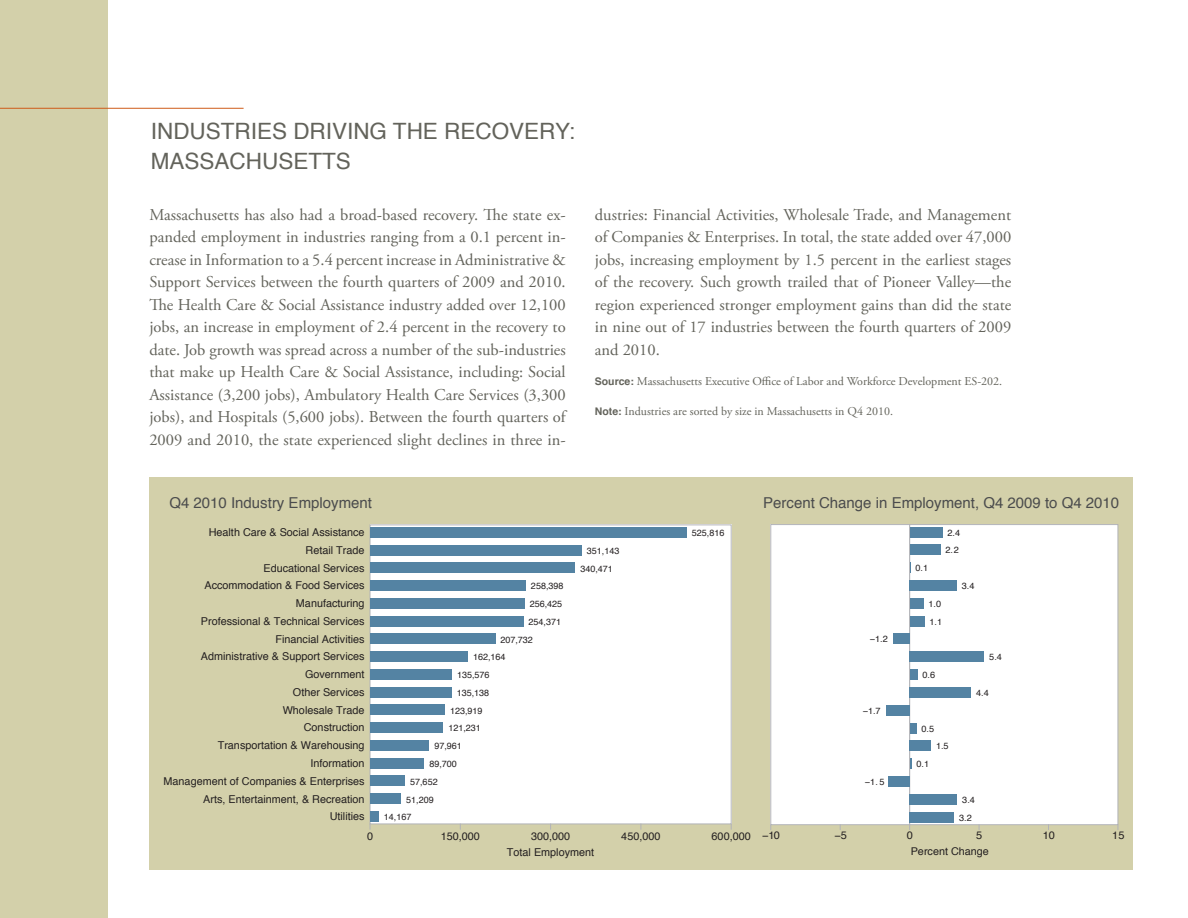
<style>
.page{position:relative;width:1188px;height:918px;background:#fff}
.page>*{position:absolute;margin:0;border:0;box-sizing:border-box;transform-origin:0 0}
.t1{font:22.5px "Helvetica";color:#63635b}
.t2{font:16.5px/22.5px "Adobe Garamond Pro";color:#63635b;text-align:justify}
.t3{font:15px "Helvetica";color:#4b4c4d}
.t4{font:12px "Adobe Garamond Pro";color:#63635b}
.t5{font:10.8px "Helvetica";color:#231f20}
.t6{font:10.65px "Helvetica";color:#231f20}
.t7{font:9px "Helvetica";color:#231f20}
.s1{font-family:"Helvetica";font-weight:700;font-size:10.5px}
</style>
<div class="page">
<div style="left:0;top:0;width:108px;height:918px;background:#d3d0aa"></div>
<hr style="left:0;top:108px;width:244px;height:1px;background:#ce5b19">
<div style="left:149px;top:477px;width:984px;height:393px;background:#d3d0aa"></div>
<div style="left:370px;top:525px;width:361px;height:299px;background:#fff"></div>
<div style="left:370px;top:525px;width:362px;height:299px;border:1px solid #b2b3b7"></div>
<div style="left:370px;top:811px;width:9px;height:11px;background:#5483a3"></div>
<div style="left:370px;top:793px;width:31px;height:11px;background:#5483a3"></div>
<div style="left:370px;top:776px;width:35px;height:10px;background:#5483a3"></div>
<div style="left:370px;top:758px;width:54px;height:11px;background:#5483a3"></div>
<div style="left:370px;top:740px;width:59px;height:11px;background:#5483a3"></div>
<div style="left:370px;top:722px;width:73px;height:11px;background:#5483a3"></div>
<div style="left:370px;top:705px;width:75px;height:10px;background:#5483a3"></div>
<div style="left:370px;top:687px;width:81px;height:10px;background:#5483a3"></div>
<div style="left:370px;top:669px;width:82px;height:11px;background:#5483a3"></div>
<div style="left:370px;top:651px;width:98px;height:11px;background:#5483a3"></div>
<div style="left:370px;top:634px;width:125px;height:10px;background:#5483a3"></div>
<div style="left:370px;top:616px;width:153px;height:10px;background:#5483a3"></div>
<div style="left:370px;top:598px;width:154px;height:11px;background:#5483a3"></div>
<div style="left:370px;top:580px;width:156px;height:11px;background:#5483a3"></div>
<div style="left:370px;top:563px;width:205px;height:10px;background:#5483a3"></div>
<div style="left:370px;top:545px;width:211px;height:10px;background:#5483a3"></div>
<div style="left:370px;top:527px;width:317px;height:11px;background:#5483a3"></div>
<div style="left:771px;top:525px;width:347px;height:300px;background:#fff"></div>
<div style="left:770px;top:524px;width:348px;height:301px;border:1px solid #b2b3b7"></div>
<hr style="left:909px;top:525px;width:1px;height:300px;background:#b2b3b7">
<div style="left:910px;top:812px;width:44px;height:11px;background:#5483a3"></div>
<div style="left:910px;top:794px;width:47px;height:11px;background:#5483a3"></div>
<div style="left:888px;top:776px;width:22px;height:11px;background:#5483a3"></div>
<div style="left:910px;top:741px;width:21px;height:10px;background:#5483a3"></div>
<div style="left:910px;top:723px;width:6px;height:10px;background:#5483a3"></div>
<div style="left:886px;top:705px;width:24px;height:11px;background:#5483a3"></div>
<div style="left:910px;top:687px;width:61px;height:11px;background:#5483a3"></div>
<div style="left:910px;top:669px;width:7px;height:11px;background:#5483a3"></div>
<div style="left:910px;top:651px;width:74px;height:11px;background:#5483a3"></div>
<div style="left:893px;top:634px;width:17px;height:10px;background:#5483a3"></div>
<div style="left:910px;top:616px;width:14px;height:11px;background:#5483a3"></div>
<div style="left:910px;top:598px;width:13px;height:11px;background:#5483a3"></div>
<div style="left:910px;top:580px;width:47px;height:11px;background:#5483a3"></div>
<div style="left:910px;top:545px;width:30px;height:10px;background:#5483a3"></div>
<div style="left:910px;top:527px;width:32px;height:10px;background:#5483a3"></div>
<h1 class="t1" style="left:151px;top:116px;width:84px">Industrie</h1>
<h1 class="t1" style="left:272px;top:116px;width:35px">s Drivin</h1>
<h1 class="t1" style="left:370px;top:116px;width:39px">g the</h1>
<h1 class="t1" style="left:444px;top:116px;width:33px">Recover</h1>
<h1 class="t1" style="left:555px;top:116px;width:22px">y:</h1>
<h1 class="t1" style="left:151px;top:146px;width:80px">Massach</h1>
<h1 class="t1" style="left:262px;top:146px;width:46px">usett</h1>
<h1 class="t1" style="left:336px;top:146px;width:17px">s</h1>
<p class="t2" style="left:149px;top:204px;width:418px">Massachusetts has also had a broad-based recovery. The state ex&shy;panded employment in industries ranging from a 0.1 percent in&shy;crease in Information to a 5.4 percent increase in Administrative &amp; Support Services between the fourth quarters of 2009 and 2010.<br>The Health Care &amp; Social Assistance industry added over 12,100 jobs, an increase in employment of 2.4 percent in the recovery to date. Job growth was spread across a number of the sub-industries that make up Health Care &amp; Social Assistance, including: Social Assistance (3,200 jobs), Ambulatory Health Care Services (3,300 jobs), and Hospitals (5,600 jobs). Between the fourth quarters of 2009 and 2010, the state experienced slight declines in three in-</p>
<p class="t2" style="left:595px;top:204px;width:418px">dustries: Financial Activities, Wholesale Trade, and Management of Companies &amp; Enterprises. In total, the state added over 47,000 jobs, increasing employment by 1.5 percent in the earliest stages of the recovery. Such growth trailed that of Pioneer Valley—the region experienced stronger employment gains than did the state in nine out of 17 industries between the fourth quarters of 2009 and 2010.</p>
<p class="t4" style="left:595px;top:374px;width:409px"><span class="s1">Source:</span> Massachusetts Executive Office of Labor and Workforce Development ES-202.</p>
<p class="t4" style="left:595px;top:404px;width:300px"><span class="s1">Note:</span> Industries are sorted by size in Massachusetts in Q4 2010.</p>
<p class="t3" style="left:169px;top:491px;width:204px">Q4 2010 Industry Employment</p>
<p class="t3" style="left:763px;top:491px;width:358px">Percent Change in Employment, Q4 2009 to Q4 2010</p>
<p class="t5" style="left:209px;top:524px;width:157px">Health Care &amp; Social Assistance</p>
<p class="t7" style="left:692px;top:526px;width:34px">525,816</p>
<p class="t7" style="left:948px;top:525px;width:14px">2.4</p>
<p class="t5" style="left:306px;top:542px;width:60px">Retail Trade</p>
<p class="t7" style="left:587px;top:544px;width:34px">351,143</p>
<p class="t7" style="left:945px;top:543px;width:15px">2.2</p>
<p class="t5" style="left:263px;top:560px;width:103px">Educational Services</p>
<p class="t7" style="left:580px;top:562px;width:34px">340,471</p>
<p class="t7" style="left:916px;top:561px;width:14px">0.1</p>
<p class="t5" style="left:205px;top:577px;width:162px">Accommodation &amp; Food Services</p>
<p class="t7" style="left:531px;top:579px;width:34px">258,398</p>
<p class="t7" style="left:962px;top:579px;width:14px">3.4</p>
<p class="t5" style="left:296px;top:595px;width:70px">Manufacturing</p>
<p class="t7" style="left:530px;top:597px;width:34px">256,425</p>
<p class="t7" style="left:929px;top:597px;width:14px">1.0</p>
<p class="t5" style="left:201px;top:613px;width:165px">Professional &amp; Technical Services</p>
<p class="t7" style="left:529px;top:615px;width:34px">254,371</p>
<p class="t7" style="left:930px;top:615px;width:14px">1.1</p>
<p class="t5" style="left:276px;top:631px;width:91px">Financial Activities</p>
<p class="t7" style="left:500px;top:633px;width:34px">207,732</p>
<p class="t7" style="left:870px;top:632px;width:20px">−1.2</p>
<p class="t5" style="left:201px;top:648px;width:165px">Administrative &amp; Support Services</p>
<p class="t7" style="left:473px;top:650px;width:34px">162,164</p>
<p class="t7" style="left:989px;top:650px;width:14px">5.4</p>
<p class="t5" style="left:305px;top:666px;width:61px">Government</p>
<p class="t7" style="left:457px;top:668px;width:34px">135,576</p>
<p class="t7" style="left:923px;top:668px;width:14px">0.6</p>
<p class="t5" style="left:293px;top:684px;width:73px">Other Services</p>
<p class="t7" style="left:457px;top:686px;width:34px">135,138</p>
<p class="t7" style="left:976px;top:686px;width:14px">4.4</p>
<p class="t5" style="left:283px;top:702px;width:83px">Wholesale Trade</p>
<p class="t7" style="left:450px;top:704px;width:34px">123,919</p>
<p class="t7" style="left:863px;top:704px;width:20px">−1.7</p>
<p class="t5" style="left:304px;top:719px;width:62px">Construction</p>
<p class="t7" style="left:448px;top:721px;width:34px">121,231</p>
<p class="t7" style="left:921px;top:722px;width:14px">0.5</p>
<p class="t5" style="left:218px;top:737px;width:148px">Transportation &amp; Warehousing</p>
<p class="t7" style="left:434px;top:739px;width:29px">97,961</p>
<p class="t7" style="left:936px;top:739px;width:14px">1.5</p>
<p class="t5" style="left:310px;top:755px;width:56px">Information</p>
<p class="t7" style="left:429px;top:757px;width:29px">89,700</p>
<p class="t7" style="left:916px;top:757px;width:14px">0.1</p>
<p class="t5" style="left:164px;top:773px;width:203px">Management of Companies &amp; Enterprises</p>
<p class="t7" style="left:410px;top:775px;width:29px">57,652</p>
<p class="t7" style="left:865px;top:775px;width:21px">−1. 5</p>
<p class="t5" style="left:203px;top:790px;width:163px">Arts, Entertainment, &amp; Recreation</p>
<p class="t7" style="left:406px;top:792px;width:29px">51,209</p>
<p class="t7" style="left:962px;top:793px;width:14px">3.4</p>
<p class="t5" style="left:330px;top:808px;width:36px">Utilities</p>
<p class="t7" style="left:384px;top:810px;width:29px">14,167</p>
<p class="t7" style="left:959px;top:811px;width:14px">3.2</p>
<p class="t5" style="left:367px;top:827px;width:8px">0</p>
<p class="t5" style="left:441px;top:827px;width:41px">150,000</p>
<p class="t5" style="left:531px;top:827px;width:41px">300,000</p>
<p class="t5" style="left:621px;top:827px;width:41px">450,000</p>
<p class="t5" style="left:712px;top:827px;width:41px">600,000</p>
<p class="t5" style="left:507px;top:844px;width:89px">Total Employment</p>
<p class="t5" style="left:762px;top:827px;width:19px">−10</p>
<p class="t5" style="left:834px;top:827px;width:14px">−5</p>
<p class="t5" style="left:907px;top:827px;width:8px">0</p>
<p class="t5" style="left:976px;top:827px;width:8px">5</p>
<p class="t5" style="left:1043px;top:827px;width:14px">10</p>
<p class="t5" style="left:1112px;top:827px;width:14px">15</p>
<p class="t6" style="left:911px;top:843px;width:80px">Percent Change</p>
</div>
